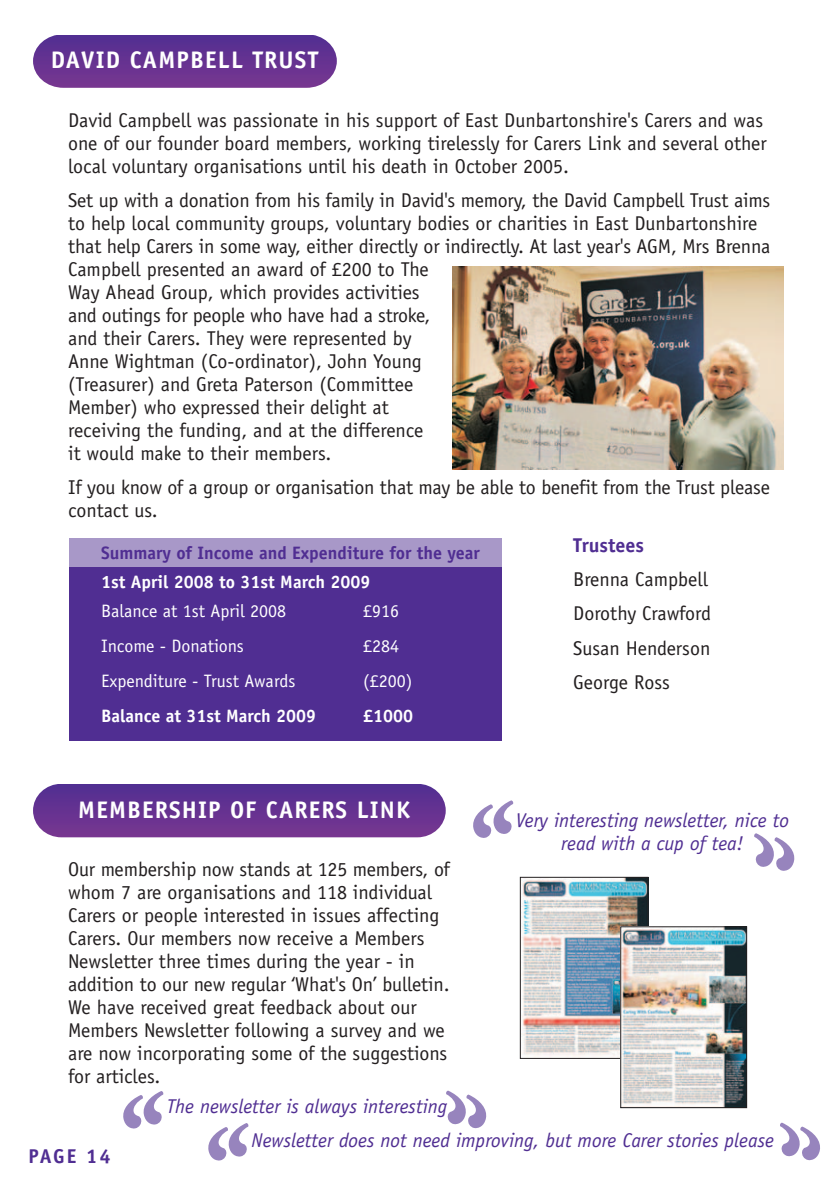
<style>
.page{position:relative;width:840px;height:1191px;background:#fff}
.page>*{position:absolute;margin:0;border:0;box-sizing:border-box;transform-origin:0 0}
.t1{font:700 24px "Officina Sans";letter-spacing:.05em;color:#fff}
.t2{font:20px/23px "Officina Sans";color:#231f20}
.t3{font:italic 20px/34.4px "Officina Sans";color:#502e92}
.t4{font:700 20px "Officina Sans";color:#502e92}
.t5{font:18px "Officina Sans";color:#fff}
.t6{font:700 18px "Officina Sans";color:#fff}
.t7{font:700 18px "Officina Sans";color:#502e92}
</style>
<div class="page">
<svg style="left:33px;top:35px;width:303px;height:53px;background:#6b3b95"></svg>
<img style="left:452px;top:266px;width:330px;height:203px">
<img style="left:521px;top:879px;width:125px;height:177px">
<div style="left:519px;top:877px;width:129px;height:181px;border:1px solid #231f20"></div>
<div style="left:69px;top:566px;width:432px;height:175px;background:#502e92"></div>
<div style="left:69px;top:538px;width:432px;height:28px;background:#a898c8"></div>
<svg style="left:33px;top:784px;width:412px;height:53px;background:#683793"></svg>
<img style="left:622px;top:928px;width:122px;height:178px">
<div style="left:620px;top:926px;width:126px;height:182px;border:1px solid #231f20"></div>
<svg style="left:473px;top:800px;width:40px;height:38px"></svg>
<svg style="left:754px;top:833px;width:41px;height:38px"></svg>
<svg style="left:123px;top:1091px;width:41px;height:38px"></svg>
<svg style="left:446px;top:1090px;width:41px;height:38px"></svg>
<svg style="left:208px;top:1123px;width:41px;height:38px"></svg>
<svg style="left:780px;top:1122px;width:40px;height:38px"></svg>
<p class="t1" style="left:51px;top:51px;width:269px">DAVID CAMPBELL TRUST</p>
<p class="t2" style="left:68px;top:110px;width:699px">David Campbell was passionate in his support of East Dunbartonshire's Carers and was one of our founder board members, working tirelessly for Carers Link and several other local voluntary organisations until his death in October 2005.</p>
<p class="t2" style="left:68px;top:190px;width:703px">Set up with a donation from his family in David's memory, the David Campbell Trust aims to help local community groups, voluntary bodies or charities in East Dunbartonshire that help Carers in some way, either directly or indirectly. At last year's AGM, Mrs Brenna Campbell presented an award of £200 to The<br>Way Ahead Group, which provides activities<br>and outings for people who have had a stroke,<br>and their Carers. They were represented by<br>Anne Wightman (Co-ordinator), John Young<br>(Treasurer) and Greta Paterson (Committee<br>Member) who expressed their delight at<br>receiving the funding, and at the difference<br>it would make to their members.</p>
<p class="t2" style="left:68px;top:478px;width:703px">If you know of a group or organisation that may be able to benefit from the Trust please contact us.</p>
<p class="t4" style="left:573px;top:537px;width:72px">Trustees</p>
<p class="t2" style="left:573px;top:563px;width:139px;line-height:34.4px">Brenna Campbell<br>Dorothy Crawford<br>Susan Henderson<br>George Ross</p>
<p class="t7" style="left:101px;top:545px;width:380px">Summary of Income and Expenditure for the year</p>
<p class="t6" style="left:101px;top:575px;width:271px">1st April 2008 to 31st March 2009</p>
<p class="t5" style="left:101px;top:604px;width:187px">Balance at 1st April 2008</p>
<p class="t5" style="left:363px;top:604px;width:37px">£916</p>
<p class="t5" style="left:101px;top:639px;width:144px">Income - Donations</p>
<p class="t5" style="left:363px;top:639px;width:37px">£284</p>
<p class="t5" style="left:101px;top:674px;width:196px">Expenditure - Trust Awards</p>
<p class="t5" style="left:363px;top:674px;width:51px">(£200)</p>
<p class="t6" style="left:101px;top:709px;width:216px">Balance at 31st March 2009</p>
<p class="t6" style="left:363px;top:709px;width:52px">£1000</p>
<p class="t1" style="left:78px;top:800px;width:333px">MEMBERSHIP OF CARERS LINK</p>
<p class="t3" style="left:515px;top:810px;width:274px;line-height:23px;text-align:center">Very interesting newsletter, nice to read with a cup of tea!</p>
<p class="t2" style="left:68px;top:859px;width:383px">Our membership now stands at 125 members, of whom 7 are organisations and 118 individual Carers or people interested in issues affecting Carers. Our members now receive a Members Newsletter three times during the year - in addition to our new regular ‘What's On’ bulletin.<br>We have received great feedback about our Members Newsletter following a survey and we are now incorporating some of the suggestions for articles.</p>
<p class="t3" style="left:251px;top:1090px;width:523px;text-indent:-85px">The newsletter is always interesting<br>Newsletter does not need improving, but more Carer stories please</p>
<p class="t4" style="left:28px;top:1148px;width:84px">PAGE 14</p>
</div>
